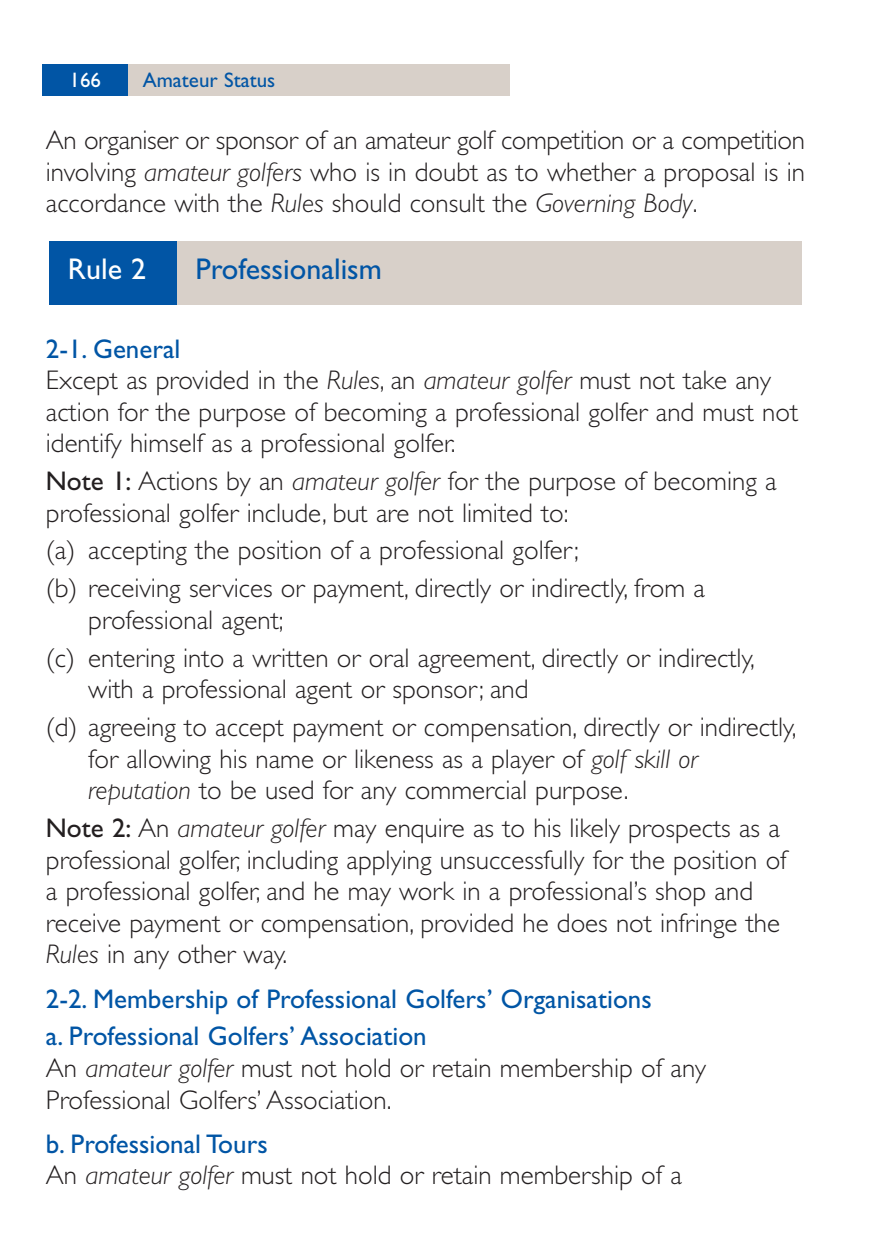
<style>
.page{position:relative;width:893px;height:1259px;background:#fff}
.page>*{position:absolute;margin:0;border:0;box-sizing:border-box;transform-origin:0 0}
.t1{font:30px "Gill Sans";color:#0155a5}
.t2{font:30px "Gill Sans";color:#fff}
.t3{font:300 27px/31.5px "Gill Sans";color:#231f20}
.t4{font:27px/37.8px "Gill Sans";color:#0155a5}
.t5{font:21px "Gill Sans";color:#0155a5}
.t6{font:21px "Gill Sans";color:#fff}
.s1{font-style:italic}
.s2{font-weight:400;color:#0155a5}
.s3{font-weight:400}
</style>
<div class="page">
<svg style="left:42px;top:64px;width:760px;height:241px"></svg>
<p class="t6" style="left:70px;top:72px;width:33px">166</p>
<p class="t5" style="left:143px;top:72px;width:134px">Amateur Status</p>
<p class="t3" style="left:46px;top:127px;width:761px;text-align:justify">An organiser or sponsor of an amateur golf competition or a competition involving <span class="s1">amateur golfers</span> who is in doubt as to whether a proposal is in accordance with the <span class="s1">Rules</span> should consult the <span class="s1">Governing Body</span>.</p>
<p class="t2" style="left:68px;top:259px;width:80px">Rule 2</p>
<p class="t1" style="left:196px;top:259px;width:188px">Professionalism</p>
<p class="t3" style="left:46px;top:335px;width:754px"><span class="s2">2-1. General<br></span>Except as provided in the <span class="s1">Rules</span>, an <span class="s1">amateur golfer</span> must not take any action for the purpose of becoming a professional golfer and must not identify himself as a professional golfer.</p>
<p class="t3" style="left:46px;top:468px;width:732px"><span class="s3">Note 1:</span> Actions by an <span class="s1">amateur golfer</span> for the purpose of becoming a professional golfer include, but are not limited to:</p>
<p class="t3" style="left:46px;top:534px;width:660px;line-height:37.8px">(a) accepting the position of a professional golfer;<br>(b) receiving services or payment, directly or indirectly, from a</p>
<p class="t3" style="left:46px;top:603px;width:710px;line-height:37.8px;text-indent:42px">professional agent;<br>(c) entering into a written or oral agreement, directly or indirectly,</p>
<p class="t3" style="left:46px;top:673px;width:752px;line-height:37.8px;text-indent:42px">with a professional agent or sponsor; and<br>(d) agreeing to accept payment or compensation, directly or indirectly,</p>
<p class="t3" style="left:88px;top:745px;width:611px">for allowing his name or likeness as a player of <span class="s1">golf skill or reputation</span> to be used for any commercial purpose.</p>
<p class="t3" style="left:46px;top:815px;width:742px"><span class="s3">Note 2:</span> An <span class="s1">amateur golfer</span> may enquire as to his likely prospects as a professional golfer, including applying unsuccessfully for the position of a professional golfer, and he may work in a professional’s shop and receive payment or compensation, provided he does not infringe the <span class="s1">Rules</span> in any other way.</p>
<p class="t4" style="left:46px;top:982px;width:607px">2-2. Membership of Professional Golfers’ Organisations a. Professional Golfers’ Association</p>
<p class="t3" style="left:46px;top:1054px;width:662px">An <span class="s1">amateur golfer</span> must not hold or retain membership of any<br>Professional Golfers’ Association.</p>
<p class="t3" style="left:46px;top:1130px;width:638px"><span class="s2">b. Professional Tours<br></span>An <span class="s1">amateur golfer</span> must not hold or retain membership of a</p>
</div>
